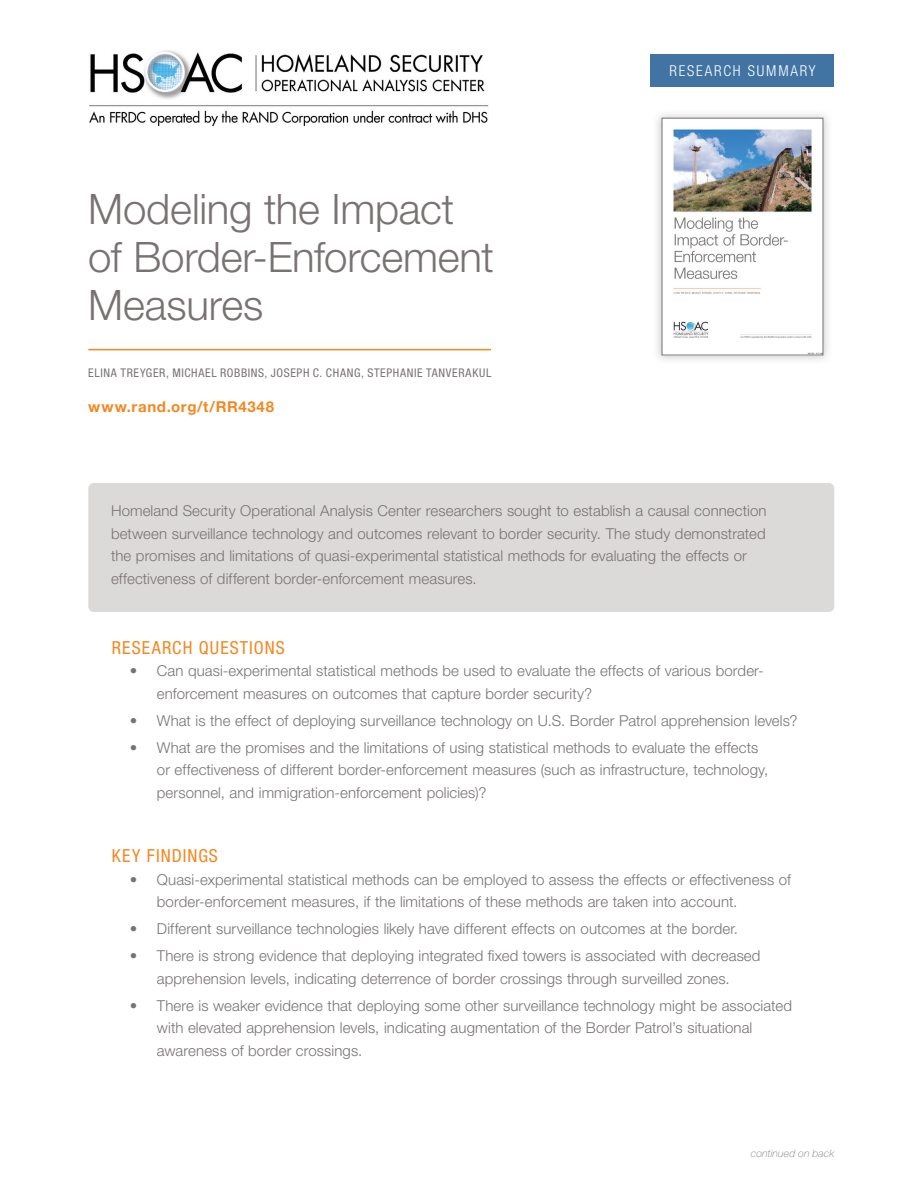
<style>
.page{position:relative;width:918px;height:1188px;background:#fff}
.page>*{position:absolute;margin:0;border:0;box-sizing:border-box;transform-origin:0 0}
.t1{font:300 42px/48px "Helvetica Neue LT Std";letter-spacing:-.005em;color:#787372}
.t2{font:condensed 18px "Helvetica Neue LT Std";letter-spacing:.06em;color:#f5871f}
.t3{font:300 15px/22.5px "Helvetica Neue LT Std";letter-spacing:.005em;color:#787372}
.t4{font:700 15px "Helvetica Neue LT Std";letter-spacing:.045em;color:#f5871f}
.t5{font:300 condensed 15px "Helvetica Neue LT Std";letter-spacing:.12em;color:#fff}
.t6{font:condensed 12px "Helvetica Neue LT Std";letter-spacing:.05em;color:#787372}
.t7{font:italic 100 10.5px "Helvetica Neue LT Std";letter-spacing:.015em;color:#787372}
</style>
<div class="page">
<hr style="left:88px;top:349px;width:403px;height:1px;background:#f5871f">
<div style="left:88px;top:483px;width:746px;height:129px;background:#dcdad9;border-radius:5px"></div>
<div style="left:651px;top:54px;width:183px;height:33px;background:#4174a3"></div>
<img style="left:89px;top:50px;width:400px;height:76px">
<img style="left:657px;top:114px;width:171px;height:246px">
<img style="left:664px;top:120px;width:157px;height:233px">
<h1 class="t1" style="left:88px;top:190px;width:407px">Modeling the Impact of Border-Enforcement<br>Measures</h1>
<p class="t6" style="left:88px;top:366px;width:405px">ELINA TREYGER, MICHAEL ROBBINS, JOSEPH C. CHANG, STEPHANIE TANVERAKUL</p>
<p class="t4" style="left:88px;top:401px;width:187px">www.rand.org/t/RR4348</p>
<p class="t5" style="left:670px;top:62px;width:147px">RESEARCH SUMMARY</p>
<p class="t3" style="left:111px;top:501px;width:657px">Homeland Security Operational Analysis Center researchers sought to establish a causal connection between surveillance technology and outcomes relevant to border security. The study demonstrated the promises and limitations of quasi-experimental statistical methods for evaluating the effects or effectiveness of different border-enforcement measures.</p>
<p class="t2" style="left:112px;top:637px;width:175px">RESEARCH QUESTIONS</p>
<p class="t3" style="left:157px;top:661px;width:608px;text-indent:-27px">• Can quasi-experimental statistical methods be used to evaluate the effects of various border&shy;enforcement measures on outcomes that capture border security?</p>
<p class="t3" style="left:130px;top:711px;width:669px">• What is the effect of deploying surveillance technology on U.S. Border Patrol apprehension levels?</p>
<p class="t3" style="left:157px;top:738px;width:613px;text-indent:-27px">• What are the promises and the limitations of using statistical methods to evaluate the effects or effectiveness of different border-enforcement measures (such as infrastructure, technology, personnel, and immigration-enforcement policies)?</p>
<p class="t2" style="left:112px;top:845px;width:108px">KEY FINDINGS</p>
<p class="t3" style="left:157px;top:870px;width:636px;text-indent:-27px">• Quasi-experimental statistical methods can be employed to assess the effects or effectiveness of border-enforcement measures, if the limitations of these methods are taken into account.</p>
<p class="t3" style="left:130px;top:919px;width:610px">• Different surveillance technologies likely have different effects on outcomes at the border.</p>
<p class="t3" style="left:130px;top:946px;width:632px;text-align:center">• There is strong evidence that deploying integrated fixed towers is associated with decreased apprehension levels, indicating deterrence of border crossings through surveilled zones.</p>
<p class="t3" style="left:157px;top:996px;width:637px;text-indent:-27px">• There is weaker evidence that deploying some other surveillance technology might be associated with elevated apprehension levels, indicating augmentation of the Border Patrol’s situational awareness of border crossings.</p>
<p class="t7" style="left:751px;top:1147px;width:85px">continued on back</p>
</div>
